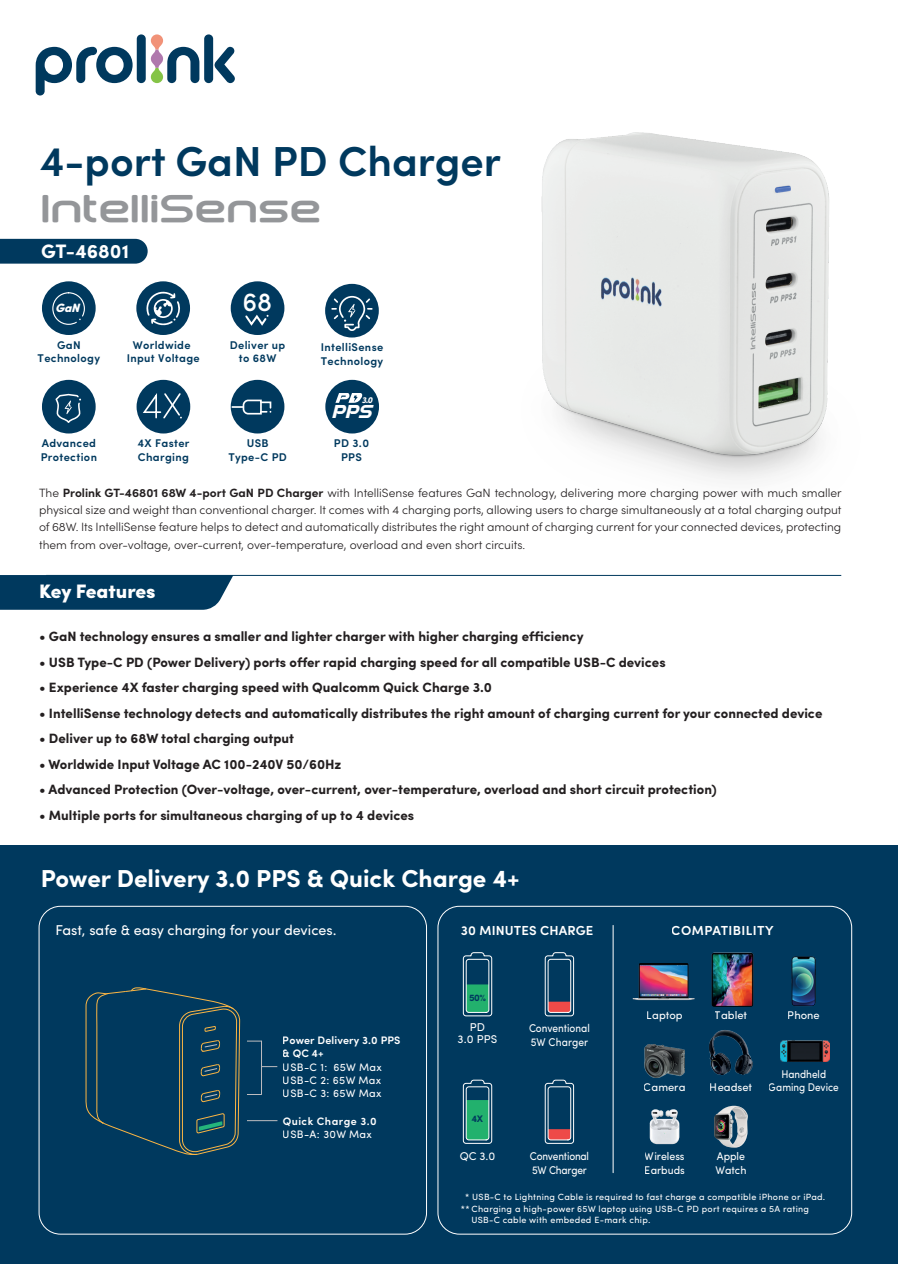
<style>
.page{position:relative;width:898px;height:1264px;background:#fff}
.page>*{position:absolute;margin:0;border:0;box-sizing:border-box;transform-origin:0 0}
.t1{font:600 42px "Sofia Pro";color:#00395e}
.t2{font:700 39px "Downlink";letter-spacing:.03em;color:#949699}
.t3{font:500 26.4px "Sofia Pro";color:#fff}
.t4{font:700 24.6px "Sofia Pro";color:#fff}
.t5{font:italic 700 21.45px "Singapore Sling";color:#fff}
.t6{font:900 19.5px "Sofia Pro";color:#fff}
.t7{font:700 19.5px "Sofia Pro";color:#fff}
.t8{font:14.25px "Sofia Pro";color:#fff}
.t9{font:700 13.5px "Sofia Pro";color:#231f20}
.t10{font:600 13.05px "Sofia Pro";letter-spacing:.01em;color:#fff}
.t11{font:600 13.05px "Sofia Pro";letter-spacing:.03em;color:#fff}
.t12{font:italic 900 12.15px "Sofia Pro";color:#fff}
.t13{font:300 12px/17.2px "Sofia Pro";color:#231f20;text-align:justify}
.t14{font:600 11.25px/13.5px "Sofia Pro";letter-spacing:.03em;color:#00395e;text-align:center}
.t15{font:11.25px/13.6px "Sofia Pro";letter-spacing:-.005em;color:#fff;scale:.9 1}
.t16{font:11.25px/12px "Sofia Pro";letter-spacing:-.005em;color:#fff;text-align:center}
.t17{font:11.1px "Sofia Pro";letter-spacing:-.005em;color:#fff}
.t18{font:11.1px/13.4px "Sofia Pro";letter-spacing:-.005em;color:#fff;scale:.95 1}
.t19{font:11.1px/13.4px "Sofia Pro";letter-spacing:-.005em;color:#fff;text-align:center;scale:.9 1}
.t20{font:10.8px/13px "Sofia Pro";letter-spacing:.03em;color:#fff;text-align:justify}
.t21{font:600 10.8px/13px "Sofia Pro";letter-spacing:.01em;color:#fff}
.t22{font:600 10.8px "Sofia Pro";letter-spacing:.045em;color:#fff}
.t23{font:700 9.45px "Sofia Pro";color:#00395e}
.t24{font:9px/12.9px "Sofia Pro";letter-spacing:.03em;color:#fff}
.t25{font:italic 900 8.7px "Sofia Pro";color:#fff}
.s1{font-weight:700}
</style>
<div class="page">
<img style="left:541px;top:132px;width:288px;height:348px">
<div style="left:0;top:845px;width:897px;height:418px;background:#00395e"></div>
<div style="left:437px;top:906px;width:414px;height:328px;border:1px solid #fff;border-radius:21px"></div>
<div style="left:137px;top:34px;width:9px;height:49px;background:#00395e;border-radius:4px"></div>
<svg style="left:36px;top:47px;width:96px;height:48px"></svg>
<svg style="left:151px;top:34px;width:84px;height:49px"></svg>
<div style="left:0;top:239px;width:148px;height:25px;background:#00395e"></div>
<svg style="left:0;top:575px;width:233px;height:35px"></svg>
<hr style="left:46px;top:575px;width:795px;height:1px;background:#00395e">
<svg style="left:544px;top:952px;width:30px;height:64px"></svg>
<div style="left:547px;top:959px;width:24px;height:53px;border:1px solid #fff;border-radius:3px"></div>
<svg style="left:462px;top:952px;width:30px;height:64px"></svg>
<div style="left:465px;top:959px;width:24px;height:53px;border:1px solid #fff;border-radius:3px"></div>
<svg style="left:544px;top:1079px;width:30px;height:65px"></svg>
<div style="left:547px;top:1086px;width:24px;height:54px;border:1px solid #fff;border-radius:3px"></div>
<svg style="left:462px;top:1079px;width:30px;height:65px"></svg>
<div style="left:465px;top:1086px;width:24px;height:54px;border:1px solid #fff;border-radius:3px"></div>
<hr style="left:612px;top:925px;width:1px;height:247px;background:#fff">
<img style="left:714px;top:1105px;width:34px;height:42px">
<img style="left:709px;top:1030px;width:44px;height:45px">
<img style="left:780px;top:1040px;width:49px;height:21px">
<img style="left:711px;top:952px;width:42px;height:54px">
<img style="left:644px;top:1044px;width:40px;height:33px">
<img style="left:632px;top:963px;width:62px;height:37px">
<img style="left:791px;top:956px;width:24px;height:50px">
<img style="left:649px;top:1109px;width:30px;height:35px">
<div style="left:136px;top:380px;width:54px;height:53px;background:#00395e;border-radius:50%"></div>
<svg style="left:141px;top:390px;width:41px;height:29px"></svg>
<div style="left:325px;top:380px;width:54px;height:53px;background:#00395e;border-radius:50%"></div>
<svg style="left:335px;top:393px;width:27px;height:10px"></svg>
<div style="left:231px;top:380px;width:53px;height:53px;background:#00395e;border-radius:50%"></div>
<svg style="left:232px;top:399px;width:40px;height:16px"></svg>
<div style="left:325px;top:284px;width:54px;height:53px;background:#00395e;border-radius:50%"></div>
<svg style="left:332px;top:295px;width:40px;height:37px"></svg>
<div style="left:231px;top:281px;width:53px;height:54px;background:#00395e;border-radius:50%"></div>
<svg style="left:245px;top:314px;width:23px;height:12px"></svg>
<div style="left:136px;top:281px;width:54px;height:54px;background:#00395e;border-radius:50%"></div>
<svg style="left:146px;top:291px;width:34px;height:35px"></svg>
<div style="left:42px;top:380px;width:54px;height:53px;background:#00395e;border-radius:50%"></div>
<svg style="left:54px;top:393px;width:27px;height:41px"></svg>
<div style="left:42px;top:281px;width:54px;height:54px;background:#00395e;border-radius:50%"></div>
<svg style="left:52px;top:292px;width:33px;height:33px"></svg>
<svg style="left:247px;top:1094px;width:15px;height:1px"></svg>
<svg style="left:247px;top:1040px;width:14px;height:1px"></svg>
<hr style="left:261px;top:1040px;width:1px;height:54px;background:#bebdc0">
<svg style="left:262px;top:1066px;width:15px;height:1px"></svg>
<hr style="left:247px;top:1120px;width:30px;height:1px;background:#bebdc0">
<svg style="left:85px;top:987px;width:155px;height:277px"></svg>
<h1 class="t1" style="left:39px;top:129px;width:463px">4-port GaN PD Charger</h1>
<h2 class="t2" style="left:43px;top:182px;width:281px">IntelliSense</h2>
<h3 class="t7" style="left:41px;top:236px;width:89px">GT-46801</h3>
<p class="t12" style="left:55px;top:298px;width:30px">GaN</p>
<p class="t14" style="left:38px;top:337px;width:64px">GaN<br>Technology</p>
<p class="t14" style="left:127px;top:337px;width:75px">Worldwide<br>Input Voltage</p>
<h3 class="t3" style="left:242px;top:282px;width:31px">68</h3>
<p class="t14" style="left:230px;top:337px;width:57px">Deliver up to 68W</p>
<p class="t14" style="left:41px;top:436px;width:58px;text-align:left">Advanced<br>Protection</p>
<p class="t14" style="left:137px;top:436px;width:54px;text-align:left">4X Faster<br>Charging</p>
<p class="t14" style="left:228px;top:436px;width:60px">USB<br>Type-C PD</p>
<p class="t14" style="left:320px;top:340px;width:64px;text-align:left">IntelliSense<br>Technology</p>
<p class="t25" style="left:362px;top:393px;width:12px">3.0</p>
<h3 class="t5" style="left:331px;top:402px;width:42px">PPS</h3>
<p class="t14" style="left:334px;top:436px;width:37px">PD 3.0<br>PPS</p>
<p class="t13" style="left:39px;top:483px;width:803px">The <span class="s1">Prolink GT-46801 68W 4-port GaN PD Charger</span> with IntelliSense features GaN technology, delivering more charging power with much smaller physical size and weight than conventional charger. It comes with 4 charging ports, allowing users to charge simultaneously at a total charging output of 68W. Its IntelliSense feature helps to detect and automatically distributes the right amount of charging current for your connected devices, protecting them from over-voltage, over-current, over-temperature, overload and even short circuits.</p>
<h3 class="t6" style="left:39px;top:576px;width:118px">Key Features</h3>
<p class="t9" style="left:39px;top:626px;width:546px">• GaN technology ensures a smaller and lighter charger with higher charging efficiency</p>
<p class="t9" style="left:39px;top:651px;width:628px">• USB Type-C PD (Power Delivery) ports offer rapid charging speed for all compatible USB-C devices</p>
<p class="t9" style="left:39px;top:677px;width:454px">• Experience 4X faster charging speed with Qualcomm Quick Charge 3.0</p>
<p class="t9" style="left:39px;top:702px;width:784px">• IntelliSense technology detects and automatically distributes the right amount of charging current for your connected device</p>
<p class="t9" style="left:39px;top:728px;width:256px">• Deliver up to 68W total charging output</p>
<p class="t9" style="left:39px;top:753px;width:304px">• Worldwide Input Voltage AC 100-240V 50/60Hz</p>
<p class="t9" style="left:39px;top:779px;width:679px">• Advanced Protection (Over-voltage, over-current, over-temperature, overload and short circuit protection)</p>
<p class="t9" style="left:39px;top:804px;width:376px">• Multiple ports for simultaneous charging of up to 4 devices</p>
<h3 class="t4" style="left:41px;top:860px;width:480px">Power Delivery 3.0 PPS &amp; Quick Charge 4+</h3>
<p class="t8" style="left:56px;top:919px;width:282px">Fast, safe &amp; easy charging for your devices.</p>
<p class="t10" style="left:461px;top:920px;width:134px">30 MINUTES CHARGE</p>
<p class="t11" style="left:671px;top:920px;width:103px">COMPATIBILITY</p>
<p class="t21" style="left:282px;top:1033px;width:119px">Power Delivery 3.0 PPS &amp; QC 4+</p>
<p class="t20" style="left:282px;top:1060px;width:100px">USB-C 1: 65W Max USB-C 2: 65W Max USB-C 3: 65W Max</p>
<p class="t20" style="left:282px;top:1127px;width:91px">USB-A: 30W Max</p>
<p class="t22" style="left:282px;top:1112px;width:96px">Quick Charge 3.0</p>
<p class="t23" style="left:469px;top:990px;width:19px">50%</p>
<p class="t16" style="left:457px;top:1020px;width:41px">PD<br>3.0 PPS</p>
<p class="t23" style="left:471px;top:1111px;width:13px">4X</p>
<p class="t15" style="left:529px;top:1020px;width:69px">Conventional<br>5W Charger</p>
<p class="t17" style="left:646px;top:1007px;width:37px">Laptop</p>
<p class="t17" style="left:714px;top:1007px;width:34px">Tablet</p>
<p class="t17" style="left:787px;top:1007px;width:34px">Phone</p>
<p class="t17" style="left:643px;top:1079px;width:43px">Camera</p>
<p class="t17" style="left:709px;top:1079px;width:44px">Headset</p>
<p class="t19" style="left:768px;top:1066px;width:79px">Handheld<br>Gaming Device</p>
<p class="t15" style="left:530px;top:1148px;width:67px">Conventional<br>5W Charger</p>
<p class="t24" style="left:461px;top:1189px;width:366px;text-indent:4px">* USB-C to Lightning Cable is required to fast charge a compatible iPhone or iPad. ** Charging a high-power 65W laptop using USB-C PD port requires a 5A rating</p>
<p class="t24" style="left:471px;top:1213px;width:181px">USB-C cable with embeded E-mark chip.</p>
<p class="t16" style="left:459px;top:1149px;width:37px">QC 3.0</p>
<p class="t18" style="left:644px;top:1148px;width:44px">Wireless<br>Earbuds</p>
<p class="t18" style="left:715px;top:1148px;width:34px">Apple<br>Watch</p>
</div>
